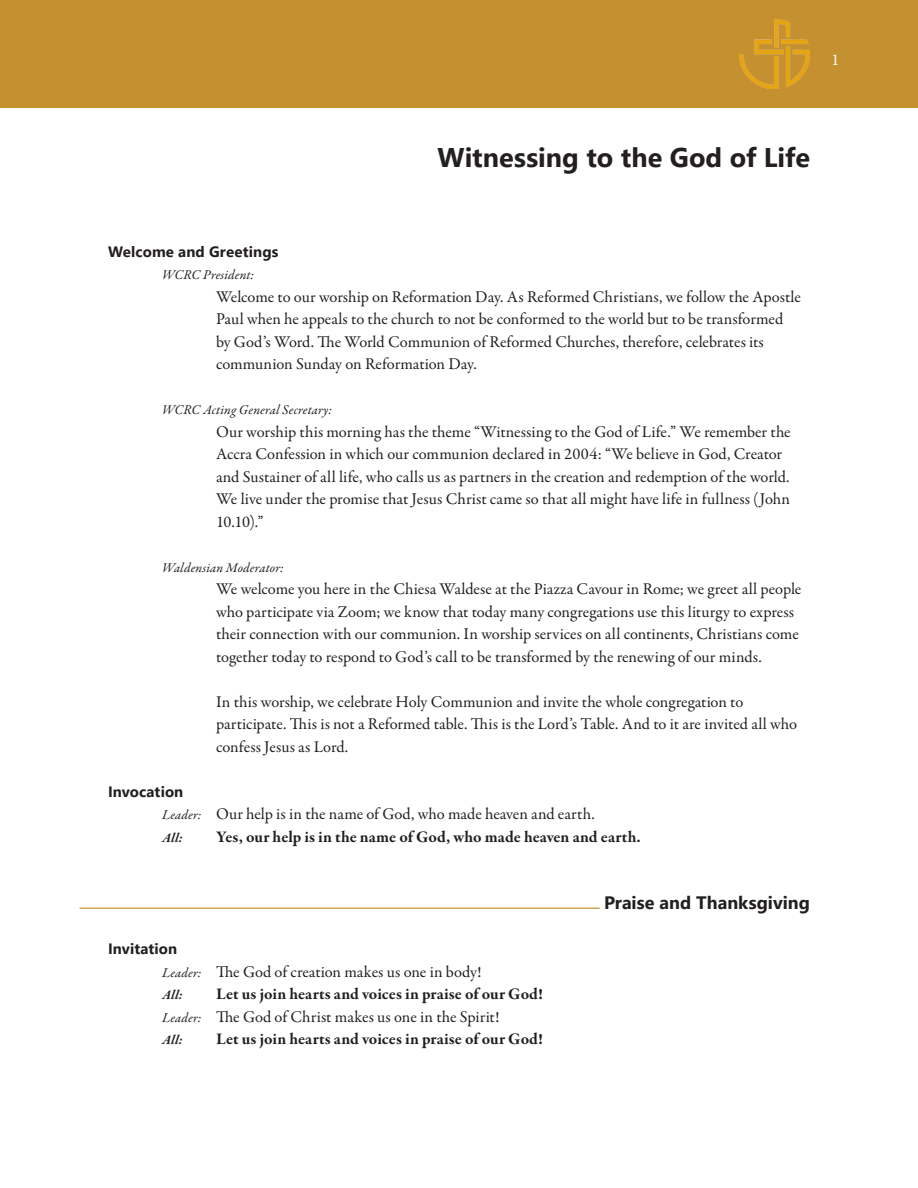
<style>
.page{position:relative;width:918px;height:1188px;background:#fff}
.page>*{position:absolute;margin:0;border:0;box-sizing:border-box;transform-origin:0 0}
.Title_2{font:700 27px "Segoe UI";color:#231f20}
.Subtitle{font:700 18px "Segoe UI";color:#231f20}
.Main_Text{font:16.5px/22.5px "Garamond Premr Pro";color:#231f20}
.Main_Text-2{font:700 16.5px "Garamond Premr Pro";letter-spacing:.005em;color:#231f20}
.Main_Text_Indent{font:700 16.5px "Garamond Premr Pro";letter-spacing:.005em;color:#231f20}
.t1{font:16.5px "Minion Pro";color:#fff}
.Main_Header{font:700 15px "Segoe UI";letter-spacing:.01em;color:#231f20}
.Main_Text-3{font:italic 13.5px "Garamond Premr Pro";letter-spacing:.01em;color:#231f20}
.Main_Text-4{font:italic 700 13.5px "Garamond Premr Pro";letter-spacing:.02em;color:#231f20}
.Main_Text_Indent-2{font:italic 700 13.5px "Garamond Premr Pro";color:#231f20}
.s1{font-style:italic;font-size:13.5px}
</style>
<div class="page">
<div style="left:0;top:0;width:918px;height:108px;background:#c5902f"></div>
<img style="left:740px;top:19px;width:70px;height:70px">
<hr style="left:80px;top:908px;width:520px;height:1px;background:#c5902f">
<p class="t1" style="left:832px;top:48px;width:9px">1</p>
<p class="Title_2" style="left:438px;top:131px;width:374px">Witnessing to the God of Life</p>
<p class="Main_Header" style="left:108px;top:237px;width:172px">Welcome and Greetings</p>
<p class="Main_Text-3" style="left:162px;top:266px;width:94px">WCRC President:</p>
<p class="Main_Text" style="left:216px;top:285px;width:586px">Welcome to our worship on Reformation Day. As Reformed Christians, we follow the Apostle Paul when he appeals to the church to not be conformed to the world but to be transformed by God’s Word. The World Communion of Reformed Churches, therefore, celebrates its communion Sunday on Reformation Day.</p>
<p class="Main_Text-3" style="left:162px;top:401px;width:171px">WCRC Acting General Secretary:</p>
<p class="Main_Text" style="left:216px;top:420px;width:576px">Our worship this morning has the theme “Witnessing to the God of Life.” We remember the Accra Confession in which our communion declared in 2004: “We believe in God, Creator and Sustainer of all life, who calls us as partners in the creation and redemption of the world.<br>We live under the promise that Jesus Christ came so that all might have life in fullness (John 10.10).”</p>
<p class="Main_Text-3" style="left:162px;top:559px;width:123px">Waldensian Moderator:</p>
<p class="Main_Text" style="left:216px;top:578px;width:587px">We welcome you here in the Chiesa Waldese at the Piazza Cavour in Rome; we greet all people who participate via Zoom; we know that today many congregations use this liturgy to express their connection with our communion. In worship services on all continents, Christians come together today to respond to God’s call to be transformed by the renewing of our minds.</p>
<p class="Main_Text" style="left:216px;top:690px;width:583px">In this worship, we celebrate Holy Communion and invite the whole congregation to participate. This is not a Reformed table. This is the Lord’s Table. And to it are invited all who confess Jesus as Lord.</p>
<p class="Main_Header" style="left:108px;top:777px;width:77px">Invocation</p>
<p class="Main_Text" style="left:162px;top:803px;width:434px"><span class="s1">Leader:</span> Our help is in the name of God, who made heaven and earth.</p>
<p class="Main_Text-4" style="left:162px;top:829px;width:22px">All:</p>
<p class="Main_Text-2" style="left:216px;top:826px;width:426px">Yes, our help is in the name of God, who made heaven and earth.</p>
<p class="Main_Header" style="left:108px;top:935px;width:71px">Invitation</p>
<p class="Main_Text" style="left:162px;top:960px;width:321px"><span class="s1">Leader:</span> The God of creation makes us one in body!</p>
<p class="Main_Text-4" style="left:162px;top:986px;width:22px">All:</p>
<p class="Main_Text-2" style="left:216px;top:984px;width:328px">Let us join hearts and voices in praise of our God!</p>
<p class="Main_Text" style="left:162px;top:1005px;width:339px"><span class="s1">Leader:</span> The God of Christ makes us one in the Spirit!</p>
<p class="Main_Text_Indent-2" style="left:162px;top:1031px;width:22px">All:</p>
<p class="Main_Text_Indent" style="left:216px;top:1029px;width:328px">Let us join hearts and voices in praise of our God!</p>
<p class="Subtitle" style="left:604px;top:886px;width:207px">Praise and Thanksgiving</p>
</div>
